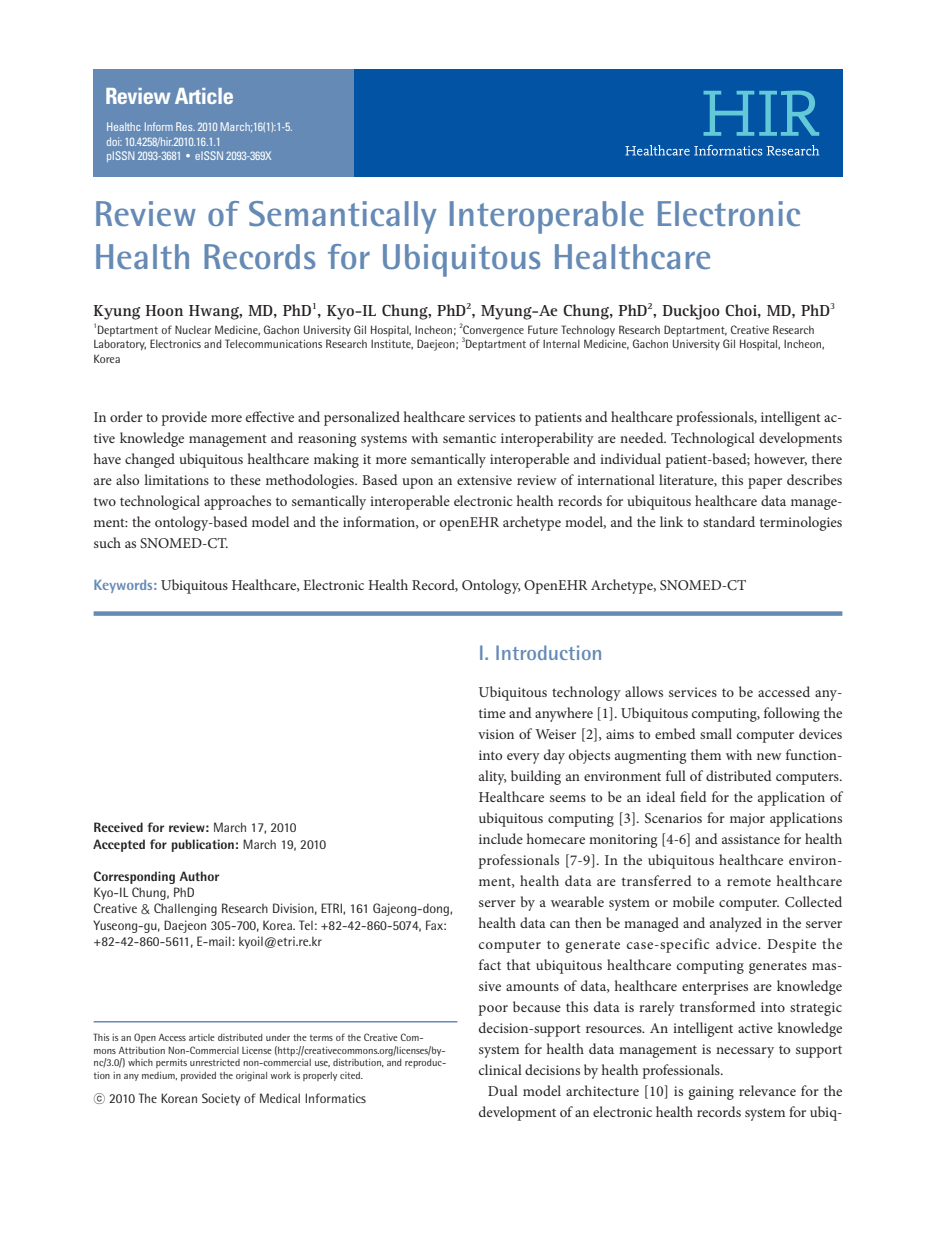
<style>
.page{position:relative;width:936px;height:1234px;background:#fff}
.page>*{position:absolute;margin:0;border:0;box-sizing:border-box;transform-origin:0 0}
.t1{font:700 36px/43.2px "Rotis Semi Sans Std";color:#658ab5}
.t2{font:700 condensed 22.5px "Univers LT Std";letter-spacing:-.025em;color:#fff}
.t3{font:700 21px "Rotis Semi Sans Std";color:#658ab5}
.t4{font:700 16.5px "Rotis Serif Std";color:#231f20}
.t5{font:15px/21px "Minion Pro";color:#231f20;text-align:justify}
.t6{font:13.5px/16.2px "Rotis Semi Sans Std";color:#231f20}
.t7{font:800 13.5px/16.2px "Rotis Semi Sans Std";color:#231f20}
.t8{font:12px "Rotis Semi Sans Std";color:#231f20}
.t9{font:condensed 12px/14.4px "Univers LT Std";letter-spacing:-.025em;color:#fff}
.t10{font:10.5px/12.6px "Rotis Semi Sans Std";color:#231f20}
.t11{font:700 9.6px "Rotis Serif Std";color:#231f20}
.t12{font:9.6px "Rotis Serif Std";color:#231f20}
.t13{font:7.05px "Rotis Semi Sans Std";color:#231f20}
.s1{font-family:"Rotis Semi Sans Std";font-weight:800;color:#658ab5}
.s2{font-weight:400}
.s3{font-family:"Gulim"}
.s4{font-family:"Gulim";font-size:12px}
</style>
<div class="page">
<div style="left:94px;top:69px;width:748px;height:108px;background:#0353a5"></div>
<div style="left:94px;top:69px;width:260px;height:108px;background:#658ab5"></div>
<svg style="left:703px;top:90px;width:116px;height:46px"></svg>
<svg style="left:625px;top:145px;width:194px;height:10px"></svg>
<svg style="left:94px;top:611px;width:748px;height:4px;background:#7193ba"></svg>
<hr style="left:94px;top:1020px;width:363px;height:2px;background:#658ab5">
<h2 class="t2" style="left:105px;top:82px;width:130px">Review Article</h2>
<p class="t9" style="left:106px;top:120px;width:188px">Healthc Inform Res. 2010 March;16(1):1-5. doi: 10.4258/hir.2010.16.1.1<br>pISSN 2093-3681 • eISSN 2093-369X</p>
<h1 class="t1" style="left:94px;top:191px;width:708px">Review of Semantically Interoperable Electronic<br>Health Records for Ubiquitous Healthcare</h1>
<p class="t4" style="left:94px;top:301px;width:738px">Kyung Hoon Hwang, MD, PhD , Kyo-IL Chung, PhD , Myung-Ae Chung, PhD , Duckjoo Choi, MD, PhD</p>
<p class="t11" style="left:312px;top:300px;width:7px">1</p>
<p class="t11" style="left:466px;top:300px;width:7px">2</p>
<p class="t11" style="left:647px;top:300px;width:7px">2</p>
<p class="t12" style="left:830px;top:300px;width:6px">3</p>
<p class="t13" style="left:94px;top:321px;width:5px">1</p>
<p class="t8" style="left:97px;top:322px;width:360px">Deptartment of Nuclear Medicine, Gachon University Gil Hospital, Incheon;</p>
<p class="t13" style="left:459px;top:321px;width:5px">2</p>
<p class="t8" style="left:463px;top:322px;width:353px">Convergence Future Technology Research Deptartment, Creative Research</p>
<p class="t8" style="left:94px;top:337px;width:366px">Laboratory, Electronics and Telecommunications Research Institute, Daejeon;</p>
<p class="t13" style="left:461px;top:336px;width:5px">3</p>
<p class="t8" style="left:465px;top:337px;width:361px">Deptartment of Internal Medicine, Gachon University Gil Hospital, Incheon,</p>
<p class="t8" style="left:94px;top:351px;width:28px">Korea</p>
<p class="t5" style="left:94px;top:406px;width:750px">In order to provide more effective and personalized healthcare services to patients and healthcare professionals, intelligent ac&shy;tive knowledge management and reasoning systems with semantic interoperability are needed. Technological developments have changed ubiquitous healthcare making it more semantically interoperable and individual patient-based; however, there are also limitations to these methodologies. Based upon an extensive review of international literature, this paper describes two technological approaches to semantically interoperable electronic health records for ubiquitous healthcare data manage&shy;ment: the ontology-based model and the information, or openEHR archetype model, and the link to standard terminologies such as SNOMED-CT.</p>
<p class="t5" style="left:94px;top:574px;width:654px"><span class="s1">Keywords:</span> Ubiquitous Healthcare, Electronic Health Record, Ontology, OpenEHR Archetype, SNOMED-CT</p>
<p class="t7" style="left:94px;top:819px;width:234px">Received for review: <span class="s2">March 17, 2010<br></span>Accepted for publication: <span class="s2">March 19, 2010</span></p>
<p class="t7" style="left:94px;top:867px;width:127px">Corresponding Author</p>
<p class="t6" style="left:94px;top:884px;width:360px">Kyo-IL Chung, PhD<br>Creative <span class="s3">&amp;</span> Challenging Research Division, ETRI, 161 Gajeong-dong, Yuseong-gu, Daejeon 305-700, Korea. Tel: +82-42-860-5074, Fax: +82-42-860-5611, E-mail: kyoil@etri.re.kr</p>
<p class="t10" style="left:94px;top:1030px;width:354px">This is an Open Access article distributed under the terms of the Creative Com&shy;mons Attribution Non-Commercial License (http://creativecommons.org/licenses/by&shy;nc/3.0/) which permits unrestricted non-commercial use, distribution, and reproduc&shy;tion in any medium, provided the original work is properly cited.</p>
<p class="t6" style="left:94px;top:1089px;width:274px"><span class="s4">ⓒ</span> 2010 The Korean Society of Medical Informatics</p>
<h3 class="t3" style="left:478px;top:640px;width:126px">I. Introduction</h3>
<p class="t5" style="left:478px;top:681px;width:365px">Ubiquitous technology allows services to be accessed any&shy;time and anywhere [1]. Ubiquitous computing, following the vision of Weiser [2], aims to embed small computer devices into every day objects augmenting them with new function&shy;ality, building an environment full of distributed computers.<br>Healthcare seems to be an ideal field for the application of ubiquitous computing [3]. Scenarios for major applications include homecare monitoring [4-6] and assistance for health professionals [7-9]. In the ubiquitous healthcare environ&shy;ment, health data are transferred to a remote healthcare server by a wearable system or mobile computer. Collected health data can then be managed and analyzed in the server computer to generate case-specific advice. Despite the fact that ubiquitous healthcare computing generates mas&shy;sive amounts of data, healthcare enterprises are knowledge poor because this data is rarely transformed into strategic decision-support resources. An intelligent active knowledge system for health data management is necessary to support clinical decisions by health professionals.</p>
<p class="t5" style="left:478px;top:1080px;width:365px;text-align:right">Dual model architecture [10] is gaining relevance for the development of an electronic health records system for ubiq-</p>
</div>
